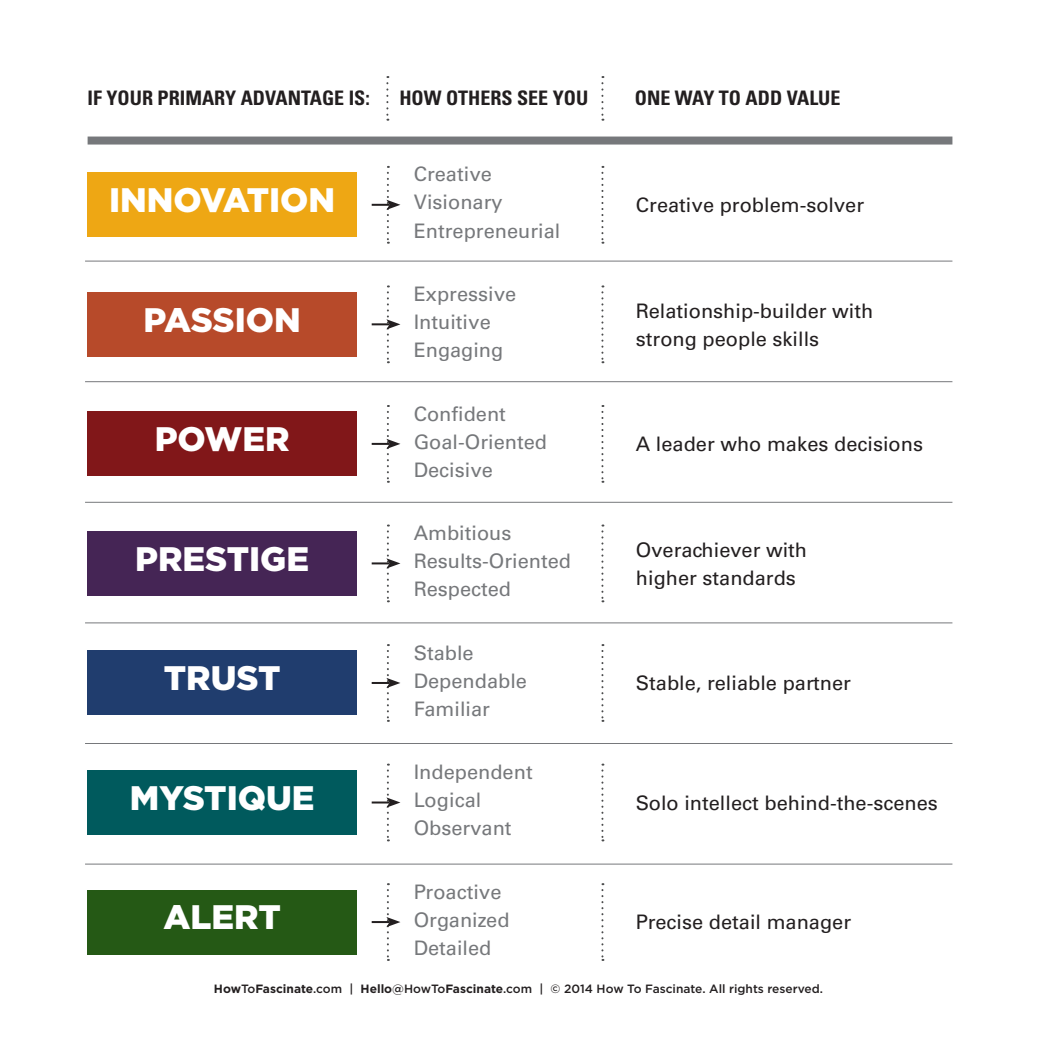
<style>
.page{position:relative;width:1037px;height:1037px;background:#fff}
.page>*{position:absolute;margin:0;border:0;box-sizing:border-box;transform-origin:0 0}
.t1{font:900 34px "Gotham";color:#fff}
.t2{font:20px/28px "Univers LT Std";color:#76787b}
.t3{font:20px/28px "Univers LT Std";color:#231f20}
.t4{font:700 condensed 20px "Univers LT Std";color:#231f20}
.t5{font:500 12px "Gotham";color:#231f20}
.s1{font-weight:700}
</style>
<div class="page">
<svg style="left:601px;top:166px;width:2px;height:78px"></svg>
<svg style="left:386px;top:76px;width:2px;height:45px"></svg>
<svg style="left:601px;top:76px;width:2px;height:45px"></svg>
<svg style="left:601px;top:524px;width:2px;height:78px"></svg>
<svg style="left:601px;top:285px;width:2px;height:78px"></svg>
<svg style="left:601px;top:644px;width:2px;height:78px"></svg>
<svg style="left:601px;top:405px;width:2px;height:78px"></svg>
<svg style="left:601px;top:763px;width:2px;height:78px"></svg>
<svg style="left:601px;top:883px;width:2px;height:78px"></svg>
<div style="left:88px;top:137px;width:864px;height:8px;background:#76787b"></div>
<hr style="left:85px;top:261px;width:867px;height:1px;background:#76787b">
<hr style="left:85px;top:502px;width:867px;height:1px;background:#76787b">
<hr style="left:85px;top:743px;width:867px;height:1px;background:#76787b">
<hr style="left:85px;top:381px;width:867px;height:1px;background:#76787b">
<hr style="left:85px;top:622px;width:867px;height:1px;background:#76787b">
<hr style="left:85px;top:864px;width:867px;height:1px;background:#76787b">
<svg style="left:372px;top:166px;width:28px;height:78px"></svg>
<div style="left:88px;top:172px;width:269px;height:65px;background:#eea714"></div>
<svg style="left:372px;top:524px;width:28px;height:78px"></svg>
<div style="left:88px;top:531px;width:269px;height:65px;background:#452555"></div>
<svg style="left:372px;top:285px;width:28px;height:78px"></svg>
<div style="left:88px;top:292px;width:269px;height:65px;background:#b74a2a"></div>
<svg style="left:372px;top:644px;width:28px;height:78px"></svg>
<div style="left:88px;top:650px;width:269px;height:65px;background:#203d6e"></div>
<svg style="left:372px;top:405px;width:28px;height:78px"></svg>
<div style="left:88px;top:411px;width:269px;height:65px;background:#811719"></div>
<svg style="left:372px;top:763px;width:28px;height:78px"></svg>
<div style="left:88px;top:770px;width:269px;height:65px;background:#005a5d"></div>
<svg style="left:372px;top:883px;width:28px;height:78px"></svg>
<div style="left:88px;top:889px;width:269px;height:65px;background:#255915"></div>
<p class="t4" style="left:88px;top:86px;width:284px">IF YOUR PRIMARY ADVANTAGE IS:</p>
<p class="t4" style="left:399px;top:86px;width:190px">HOW OTHERS SEE YOU</p>
<p class="t4" style="left:635px;top:86px;width:207px">ONE WAY TO ADD VALUE</p>
<p class="t2" style="left:414px;top:160px;width:80px">Creative</p>
<p class="t2" style="left:414px;top:188px;width:148px">Visionary<br>Entrepreneurial</p>
<p class="t1" style="left:109px;top:177px;width:228px">INNOVATION</p>
<p class="t3" style="left:636px;top:191px;width:230px">Creative problem-solver</p>
<p class="t2" style="left:414px;top:280px;width:104px">Expressive</p>
<p class="t2" style="left:414px;top:308px;width:79px">Intuitive</p>
<p class="t2" style="left:414px;top:336px;width:91px">Engaging</p>
<p class="t1" style="left:144px;top:296px;width:159px">PASSION</p>
<p class="t3" style="left:636px;top:297px;width:239px">Relationship-builder with strong people skills</p>
<p class="t2" style="left:414px;top:400px;width:94px">Confident</p>
<p class="t2" style="left:414px;top:428px;width:135px">Goal-Oriented</p>
<p class="t2" style="left:414px;top:456px;width:81px">Decisive</p>
<p class="t1" style="left:155px;top:416px;width:136px">POWER</p>
<p class="t3" style="left:636px;top:430px;width:289px">A leader who makes decisions</p>
<p class="t2" style="left:414px;top:519px;width:99px">Ambitious</p>
<p class="t2" style="left:414px;top:547px;width:159px">Results-Oriented</p>
<p class="t2" style="left:414px;top:575px;width:99px">Respected</p>
<p class="t1" style="left:135px;top:535px;width:175px">PRESTIGE</p>
<p class="t3" style="left:636px;top:536px;width:173px">Overachiever with higher standards</p>
<p class="t2" style="left:414px;top:639px;width:62px">Stable</p>
<p class="t2" style="left:414px;top:667px;width:115px">Dependable</p>
<p class="t2" style="left:414px;top:695px;width:78px">Familiar</p>
<p class="t1" style="left:164px;top:655px;width:118px">TRUST</p>
<p class="t3" style="left:636px;top:669px;width:217px">Stable, reliable partner</p>
<p class="t2" style="left:414px;top:758px;width:120px">Independent</p>
<p class="t2" style="left:414px;top:786px;width:69px">Logical</p>
<p class="t2" style="left:414px;top:814px;width:99px">Observant</p>
<p class="t1" style="left:130px;top:774px;width:186px">MYSTIQUE</p>
<p class="t3" style="left:636px;top:789px;width:303px">Solo intellect behind-the-scenes</p>
<p class="t2" style="left:414px;top:878px;width:89px">Proactive</p>
<p class="t2" style="left:414px;top:906px;width:97px">Organized</p>
<p class="t2" style="left:414px;top:934px;width:79px">Detailed</p>
<p class="t1" style="left:163px;top:894px;width:119px">ALERT</p>
<p class="t3" style="left:636px;top:908px;width:217px">Precise detail manager</p>
<p class="t5" style="left:214px;top:982px;width:610px"><span class="s1">How</span>To<span class="s1">Fascinate</span>.com | <span class="s1">Hello</span>@HowTo<span class="s1">Fascinate</span>.com | © 2014 How To Fascinate. All rights reserved.</p>
</div>
